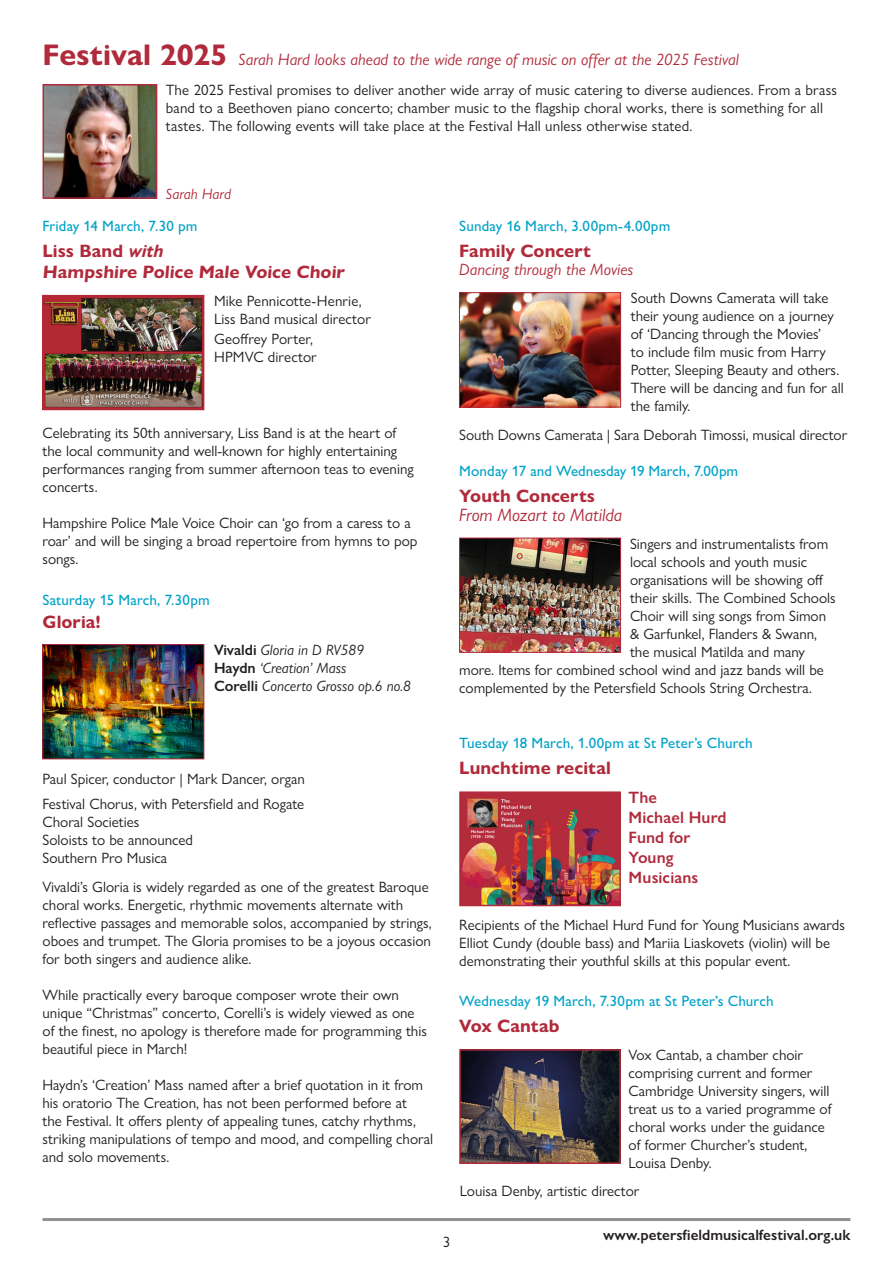
<style>
.page{position:relative;width:893px;height:1263px;background:#fff}
.page>*{position:absolute;margin:0;border:0;box-sizing:border-box;transform-origin:0 0}
.t1{font:700 30px "Gill Sans Nova";color:#b12a3b}
.t2{font:700 18px "Gill Sans Nova";letter-spacing:.005em;color:#b12a3b}
.t3{font:italic 18px "Gill Sans Nova";letter-spacing:-.005em;color:#b12a3b}
.t4{font:italic 16.5px "Gill Sans Nova";color:#b12a3b}
.t5{font:600 16.5px "Gill Sans Nova";letter-spacing:.005em;color:#b12a3b}
.t6{font:15px/18px "Gill Sans Nova";color:#231f20}
.t7{font:500 15px "Gill Sans Nova";letter-spacing:.005em;color:#00a3c7}
.t8{font:italic 15px "Gill Sans Nova";color:#231f20}
.t9{font:600 15px "Gill Sans Nova";color:#231f20}
.t10{font:italic 15px "Gill Sans Nova";letter-spacing:.005em;color:#b12a3b}
.s1{font-style:italic}
.s2{font-weight:600;font-style:normal}
</style>
<div class="page">
<hr style="left:43px;top:1218px;width:807px;height:3px;background:#231f20">
<img style="left:46px;top:87px;width:108px;height:109px">
<div style="left:43px;top:84px;width:114px;height:115px;border:2px solid #b12a3b"></div>
<img style="left:45px;top:646px;width:157px;height:111px">
<div style="left:43px;top:644px;width:161px;height:115px;border:1px solid #b12a3b"></div>
<img style="left:461px;top:294px;width:158px;height:111px">
<div style="left:459px;top:292px;width:162px;height:115px;border:1px solid #b12a3b"></div>
<img style="left:461px;top:540px;width:158px;height:111px">
<div style="left:459px;top:538px;width:162px;height:115px;border:1px solid #b12a3b"></div>
<img style="left:45px;top:297px;width:157px;height:111px">
<div style="left:43px;top:295px;width:161px;height:115px;border:1px solid #b12a3b"></div>
<img style="left:462px;top:1052px;width:156px;height:109px">
<div style="left:459px;top:1049px;width:162px;height:115px;border:2px solid #b12a3b"></div>
<img style="left:462px;top:794px;width:156px;height:109px">
<div style="left:459px;top:791px;width:162px;height:115px;border:2px solid #b12a3b"></div>
<p class="t1" style="left:43px;top:36px;width:186px">Festival 2025</p>
<p class="t6" style="left:166px;top:81px;width:672px">The 2025 Festival promises to deliver another wide array of music catering to diverse audiences. From a brass band to a Beethoven piano concerto; chamber music to the flagship choral works, there is something for all tastes. The following events will take place at the Festival Hall unless otherwise stated.</p>
<p class="t4" style="left:239px;top:49px;width:502px">Sarah Hard looks ahead to the wide range of music on offer at the 2025 Festival</p>
<p class="t10" style="left:166px;top:185px;width:67px">Sarah Hard</p>
<p class="t7" style="left:43px;top:216px;width:156px">Friday 14 March, 7.30 pm</p>
<p class="t2" style="left:43px;top:239px;width:124px">Liss Band <span class="s1">with</span></p>
<p class="t2" style="left:43px;top:261px;width:305px">Hampshire Police Male Voice Choir</p>
<p class="t6" style="left:214px;top:292px;width:149px">Mike Pennicotte-Henrie,</p>
<p class="t6" style="left:214px;top:310px;width:158px">Liss Band musical director</p>
<p class="t6" style="left:214px;top:329px;width:100px">Geoffrey Porter,</p>
<p class="t6" style="left:214px;top:347px;width:104px">HPMVC director</p>
<p class="t6" style="left:43px;top:424px;width:373px">Celebrating its 50th anniversary, Liss Band is at the heart of the local community and well-known for highly entertaining performances ranging from summer afternoon teas to evening concerts.</p>
<p class="t6" style="left:43px;top:514px;width:376px">Hampshire Police Male Voice Choir can ‘go from a caress to a roar’ and will be singing a broad repertoire from hymns to pop songs.</p>
<p class="t7" style="left:43px;top:590px;width:169px">Saturday 15 March, 7.30pm</p>
<p class="t2" style="left:43px;top:611px;width:60px">Gloria!</p>
<p class="t8" style="left:214px;top:641px;width:152px"><span class="s2">Vivaldi</span> Gloria in D RV589</p>
<p class="t8" style="left:214px;top:659px;width:134px"><span class="s2">Haydn</span> ‘Creation’ Mass</p>
<p class="t8" style="left:214px;top:677px;width:198px"><span class="s2">Corelli</span> Concerto Grosso op.6 no.8</p>
<p class="t7" style="left:459px;top:216px;width:213px">Sunday 16 March, 3.00pm-4.00pm</p>
<p class="t2" style="left:459px;top:239px;width:133px">Family Concert</p>
<p class="t4" style="left:459px;top:260px;width:176px">Dancing through the Movies</p>
<p class="t6" style="left:631px;top:289px;width:214px">South Downs Camerata will take their young audience on a journey of ‘Dancing through the Movies’<br>to include film music from Harry<br>Potter, Sleeping Beauty and others.<br>There will be dancing and fun for all the family.</p>
<p class="t6" style="left:459px;top:425px;width:389px">South Downs Camerata | Sara Deborah Timossi, musical director</p>
<p class="t7" style="left:459px;top:462px;width:280px">Monday 17 and Wednesday 19 March, 7.00pm</p>
<p class="t3" style="left:459px;top:504px;width:164px">From Mozart to Matilda</p>
<p class="t2" style="left:459px;top:485px;width:137px">Youth Concerts</p>
<p class="t6" style="left:630px;top:534px;width:200px">Singers and instrumentalists from</p>
<p class="t6" style="left:630px;top:552px;width:178px">local schools and youth music</p>
<p class="t6" style="left:630px;top:570px;width:195px">organisations will be showing off</p>
<p class="t6" style="left:630px;top:588px;width:207px">their skills. The Combined Schools</p>
<p class="t6" style="left:630px;top:606px;width:198px">Choir will sing songs from Simon</p>
<p class="t6" style="left:630px;top:624px;width:189px">&amp; Garfunkel, Flanders &amp; Swann,</p>
<p class="t6" style="left:630px;top:642px;width:177px">the musical Matilda and many</p>
<p class="t6" style="left:459px;top:660px;width:366px">more. Items for combined school wind and jazz bands will be</p>
<p class="t6" style="left:459px;top:678px;width:354px">complemented by the Petersfield Schools String Orchestra.</p>
<p class="t6" style="left:43px;top:769px;width:264px">Paul Spicer, conductor | Mark Dancer, organ</p>
<p class="t6" style="left:43px;top:795px;width:263px">Festival Chorus, with Petersfield and Rogate</p>
<p class="t6" style="left:43px;top:813px;width:98px">Choral Societies</p>
<p class="t6" style="left:43px;top:831px;width:152px">Soloists to be announced</p>
<p class="t6" style="left:43px;top:849px;width:126px">Southern Pro Musica</p>
<p class="t6" style="left:43px;top:878px;width:391px">Vivaldi’s Gloria is widely regarded as one of the greatest Baroque choral works. Energetic, rhythmic movements alternate with reflective passages and memorable solos, accompanied by strings, oboes and trumpet. The Gloria promises to be a joyous occasion for both singers and audience alike.</p>
<p class="t6" style="left:43px;top:986px;width:386px">While practically every baroque composer wrote their own unique “Christmas” concerto, Corelli’s is widely viewed as one of the finest, no apology is therefore made for programming this beautiful piece in March!</p>
<p class="t6" style="left:43px;top:1076px;width:392px">Haydn’s ‘Creation’ Mass named after a brief quotation in it from his oratorio The Creation, has not been performed before at<br>the Festival. It offers plenty of appealing tunes, catchy rhythms, striking manipulations of tempo and mood, and compelling choral and solo movements.</p>
<p class="t7" style="left:459px;top:734px;width:295px">Tuesday 18 March, 1.00pm at St Peter’s Church</p>
<p class="t2" style="left:459px;top:757px;width:153px">Lunchtime recital</p>
<p class="t5" style="left:629px;top:788px;width:30px">The</p>
<p class="t5" style="left:629px;top:807px;width:99px">Michael Hurd</p>
<p class="t5" style="left:629px;top:827px;width:63px">Fund for</p>
<p class="t5" style="left:629px;top:847px;width:46px">Young</p>
<p class="t5" style="left:629px;top:867px;width:71px">Musicians</p>
<p class="t6" style="left:459px;top:915px;width:387px">Recipients of the Michael Hurd Fund for Young Musicians awards<br>Elliot Cundy (double bass) and Mariia Liaskovets (violin) will be demonstrating their youthful skills at this popular event.</p>
<p class="t7" style="left:459px;top:992px;width:316px">Wednesday 19 March, 7.30pm at St Peter’s Church</p>
<p class="t2" style="left:459px;top:1015px;width:102px">Vox Cantab</p>
<p class="t6" style="left:629px;top:1046px;width:205px">Vox Cantab, a chamber choir comprising current and former<br>Cambridge University singers, will treat us to a varied programme of choral works under the guidance of former Churcher’s student,<br>Louisa Denby.</p>
<p class="t6" style="left:460px;top:1181px;width:181px">Louisa Denby, artistic director</p>
<p class="t6" style="left:443px;top:1233px;width:9px">3</p>
<p class="t9" style="left:603px;top:1225px;width:249px">www.petersfieldmusicalfestival.org.uk</p>
</div>
